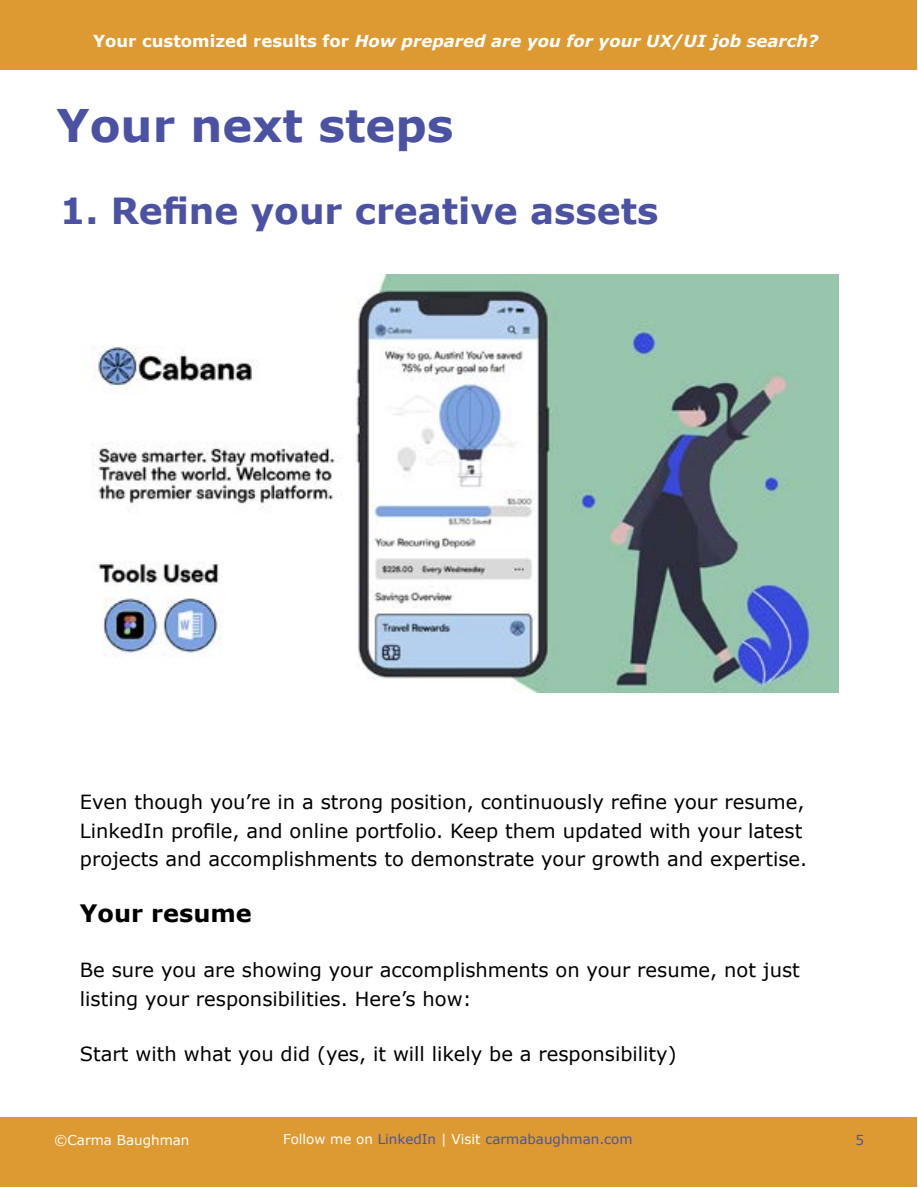
<style>
.page{position:relative;width:918px;height:1188px;background:#fff}
.page>*{position:absolute;margin:0;border:0;box-sizing:border-box;transform-origin:0 0}
.t1{font:700 45px "Verdana";color:#4c52a3}
.t2{font:700 36px "Verdana";color:#4c52a3}
.t3{font:700 24px "Verdana";color:#000}
.t4{font:19.5px/28.5px "Verdana";color:#000}
.t5{font:italic 700 16.5px "Verdana";color:#fff}
.t6{font:13.5px "Verdana";color:#4c52a3}
.t7{font:13.5px "Verdana";color:#fff}
.s1{font-style:normal}
.s2{color:#fff}
</style>
<div class="page">
<div style="left:1px;top:0;width:916px;height:69px;background:#dd9a32"></div>
<div style="left:1px;top:1117px;width:916px;height:70px;background:#dd9a32"></div>
<img style="left:91px;top:274px;width:747px;height:419px">
<p class="t5" style="left:93px;top:29px;width:727px"><span class="s1">Your customized results for</span> How prepared are you for your UX/UI job search?</p>
<h1 class="t1" style="left:57px;top:94px;width:399px">Your next steps</h1>
<h2 class="t2" style="left:60px;top:186px;width:600px">1. Refine your creative assets</h2>
<p class="t4" style="left:80px;top:788px;width:729px">Even though you’re in a strong position, continuously refine your resume,<br>LinkedIn profile, and online portfolio. Keep them updated with your latest projects and accomplishments to demonstrate your growth and expertise.</p>
<p class="t3" style="left:80px;top:896px;width:173px">Your resume</p>
<p class="t4" style="left:80px;top:956px;width:721px">Be sure you are showing your accomplishments on your resume, not just listing your responsibilities. Here’s how:</p>
<p class="t4" style="left:80px;top:1040px;width:598px">Start with what you did (yes, it will likely be a responsibility)</p>
<p class="t6" style="left:283px;top:1130px;width:351px"><span class="s2">Follow me on</span> LinkedIn <span class="s2">| Visit</span> carmabaughman.com</p>
<p class="t7" style="left:54px;top:1131px;width:137px">©Carma Baughman</p>
<p class="t6" style="left:855px;top:1131px;width:10px">5</p>
</div>
